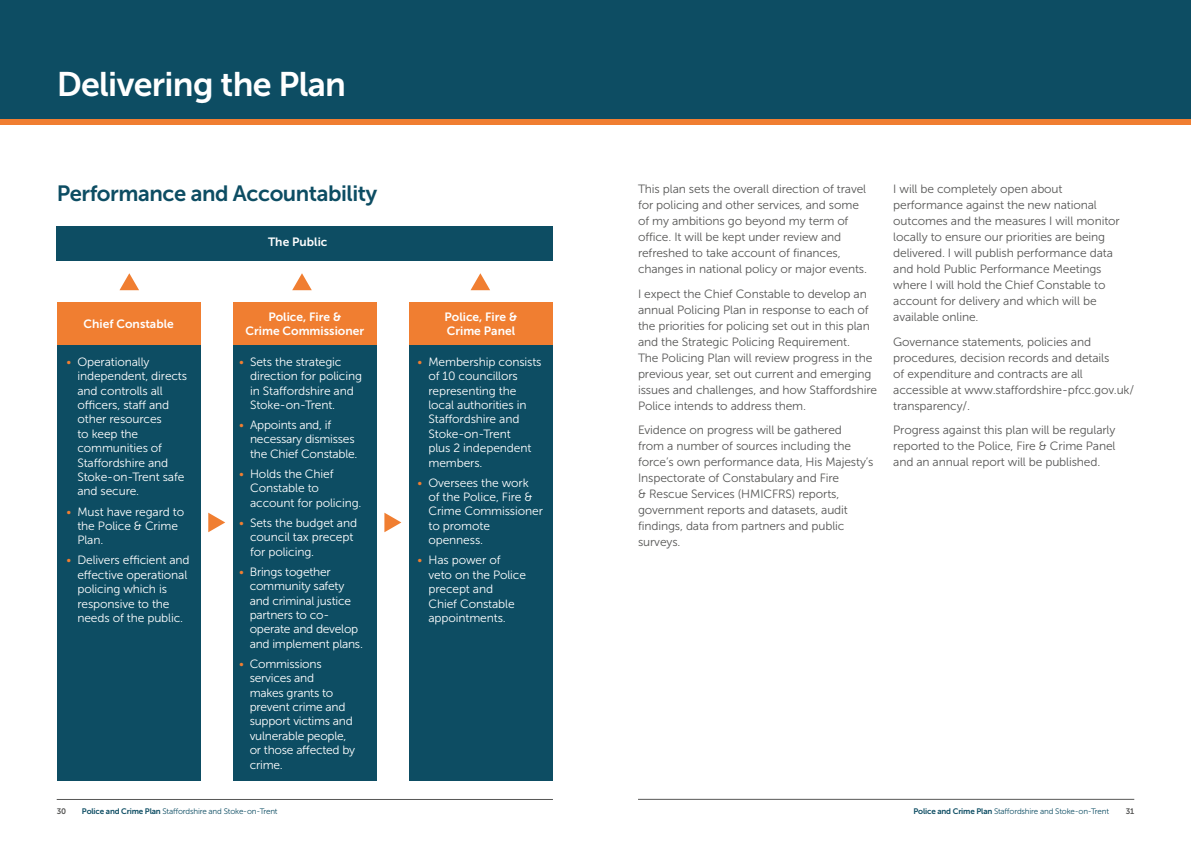
<style>
.page{position:relative;width:1191px;height:842px;background:#fff}
.page>*{position:absolute;margin:0;border:0;box-sizing:border-box;transform-origin:0 0}
.t1{font:34px "Museo Sans 700";letter-spacing:-.02em;color:#fff}
.t2{font:22px "Museo Sans 700";letter-spacing:-.02em;color:#0d4d63}
.t3{font:12px/16px "Museo Sans 300";letter-spacing:-.01em;color:#575756}
.t4{font:12px/14.4px "Museo Sans 300";letter-spacing:-.01em;color:#fff}
.t5{font:12px/14.4px "Museo Sans 700";color:#fff;text-align:center}
.t6{font:8px "Museo Sans 300";letter-spacing:-.02em;color:#0d4d63}
.t7{font:8px "Museo Sans 700";color:#575756}
.s1{color:#f07e31}
.s2{font-family:"Museo Sans 700"}
</style>
<div class="page">
<div style="left:57px;top:227px;width:496px;height:34px;background:#0d4d63"></div>
<div style="left:57px;top:303px;width:144px;height:42px;background:#f07e31"></div>
<div style="left:233px;top:303px;width:144px;height:42px;background:#f07e31"></div>
<div style="left:409px;top:303px;width:144px;height:42px;background:#f07e31"></div>
<div style="left:57px;top:345px;width:144px;height:435px;background:#0d4d63"></div>
<div style="left:233px;top:345px;width:144px;height:435px;background:#0d4d63"></div>
<div style="left:409px;top:345px;width:144px;height:435px;background:#0d4d63"></div>
<svg style="left:208px;top:513px;width:17px;height:19px"></svg>
<svg style="left:384px;top:513px;width:17px;height:19px"></svg>
<svg style="left:292px;top:273px;width:20px;height:17px"></svg>
<svg style="left:119px;top:273px;width:20px;height:17px"></svg>
<svg style="left:470px;top:273px;width:20px;height:17px"></svg>
<div style="left:0;top:0;width:1191px;height:125px;background:#0d4d63"></div>
<div style="left:0;top:119px;width:1191px;height:6px;background:#f07e31"></div>
<hr style="left:638px;top:799px;width:496px;height:1px;background:#575756">
<hr style="left:57px;top:799px;width:496px;height:1px;background:#575756">
<h1 class="t1" style="left:57px;top:66px;width:291px">Delivering the Plan</h1>
<h2 class="t2" style="left:57px;top:181px;width:322px">Performance and Accountability</h2>
<p class="t3" style="left:638px;top:181px;width:230px">This plan sets the overall direction of travel for policing and other services, and some of my ambitions go beyond my term of office. It will be kept under review and refreshed to take account of finances, changes in national policy or major events.</p>
<p class="t3" style="left:638px;top:286px;width:241px">I expect the Chief Constable to develop an annual Policing Plan in response to each of the priorities for policing set out in this plan and the Strategic Policing Requirement.<br>The Policing Plan will review progress in the previous year, set out current and emerging issues and challenges, and how Staffordshire Police intends to address them.</p>
<p class="t3" style="left:638px;top:422px;width:237px">Evidence on progress will be gathered<br>from a number of sources including the force’s own performance data, His Majesty’s Inspectorate of Constabulary and Fire<br>&amp; Rescue Services (HMICFRS) reports, government reports and datasets, audit findings, data from partners and public surveys.</p>
<p class="t5" style="left:268px;top:235px;width:61px">The Public</p>
<p class="t5" style="left:84px;top:316px;width:92px">Chief Constable</p>
<p class="t5" style="left:245px;top:309px;width:120px">Police, Fire &amp;<br>Crime Commissioner</p>
<p class="t5" style="left:444px;top:309px;width:74px;text-align:left">Police, Fire &amp;<br>Crime Panel</p>
<p class="t4" style="left:77px;top:355px;width:111px;text-indent:-11px"><span class="s1">•</span> Operationally independent, directs and controlls all officers, staff and other resources<br>to keep the communities of<br>Staffordshire and<br>Stoke-on-Trent safe and secure.</p>
<p class="t4" style="left:77px;top:504px;width:108px;text-indent:-11px"><span class="s1">•</span> Must have regard to the Police &amp; Crime<br>Plan.</p>
<p class="t4" style="left:77px;top:553px;width:114px;text-indent:-11px"><span class="s1">•</span> Delivers efficient and effective operational policing which is responsive to the needs of the public.</p>
<p class="t4" style="left:250px;top:355px;width:113px;text-indent:-11px"><span class="s1">•</span> Sets the strategic direction for policing in Staffordshire and<br>Stoke-on-Trent.</p>
<p class="t4" style="left:250px;top:418px;width:109px;text-indent:-11px"><span class="s1">•</span> Appoints and, if necessary dismisses the Chief Constable.</p>
<p class="t4" style="left:250px;top:467px;width:113px;text-indent:-11px"><span class="s1">•</span> Holds the Chief<br>Constable to account for policing.</p>
<p class="t4" style="left:250px;top:516px;width:108px;text-indent:-11px"><span class="s1">•</span> Sets the budget and council tax precept for policing.</p>
<p class="t4" style="left:250px;top:564px;width:115px;text-indent:-11px"><span class="s1">•</span> Brings together community safety and criminal justice partners to co&shy;operate and develop and implement plans.</p>
<p class="t4" style="left:250px;top:656px;width:107px;text-indent:-11px"><span class="s1">•</span> Commissions services and<br>makes grants to prevent crime and support victims and vulnerable people, or those affected by crime.</p>
<p class="t4" style="left:428px;top:355px;width:115px;text-indent:-11px"><span class="s1">•</span> Membership consists of 10 councillors representing the local authorities in<br>Staffordshire and<br>Stoke-on-Trent<br>plus 2 independent members.</p>
<p class="t4" style="left:428px;top:475px;width:116px;text-indent:-11px"><span class="s1">•</span> Oversees the work<br>of the Police, Fire &amp;<br>Crime Commissioner to promote openness.</p>
<p class="t4" style="left:428px;top:553px;width:99px;text-indent:-11px"><span class="s1">•</span> Has power of veto on the Police precept and<br>Chief Constable appointments.</p>
<p class="t3" style="left:893px;top:181px;width:228px">I will be completely open about performance against the new national outcomes and the measures I will monitor locally to ensure our priorities are being delivered. I will publish performance data and hold Public Performance Meetings where I will hold the Chief Constable to account for delivery and which will be available online.</p>
<p class="t3" style="left:893px;top:334px;width:242px">Governance statements, policies and procedures, decision records and details<br>of expenditure and contracts are all accessible at www.staffordshire-pfcc.gov.uk/ transparency/.</p>
<p class="t3" style="left:893px;top:422px;width:224px;text-align:justify">Progress against this plan will be regularly reported to the Police, Fire &amp; Crime Panel and an annual report will be published.</p>
<p class="t7" style="left:57px;top:807px;width:11px">30</p>
<p class="t6" style="left:82px;top:807px;width:197px"><span class="s2">Police and Crime Plan</span> Staffordshire and Stoke-on-Trent</p>
<p class="t6" style="left:913px;top:807px;width:197px"><span class="s2">Police and Crime Plan</span> Staffordshire and Stoke-on-Trent</p>
<p class="t7" style="left:1125px;top:807px;width:10px">31</p>
</div>
